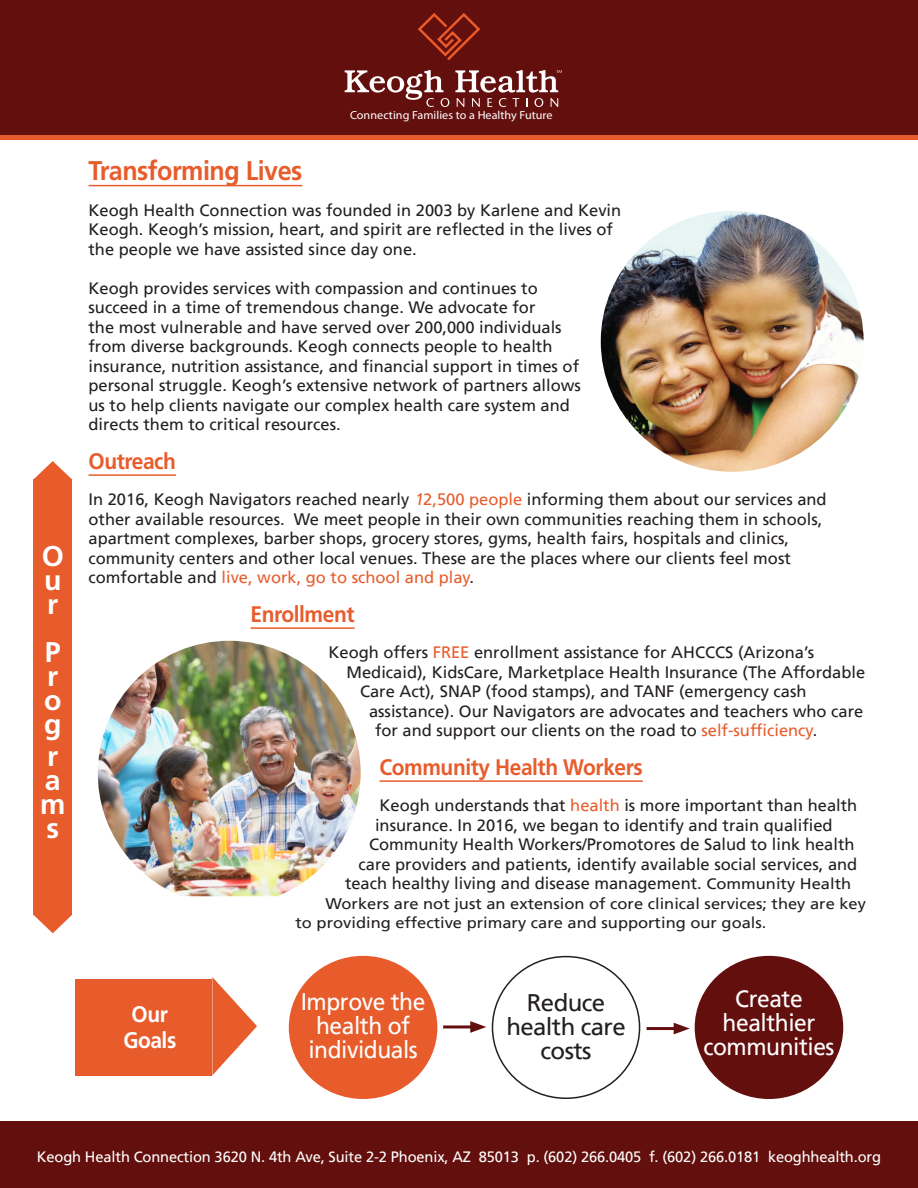
<style>
.page{position:relative;width:918px;height:1188px;background:#fff}
.page>*{position:absolute;margin:0;border:0;box-sizing:border-box;transform-origin:0 0}
.t1{font:700 28.5px "Frutiger LT Std";color:#fff}
.t2{font:700 27px "Frutiger LT Std";letter-spacing:-.02em;color:#e85c2c;scale:.93 1}
.t3{font:24px/24px "Frutiger LT";letter-spacing:-.02em;color:#fff;text-align:center;scale:.95 1}
.t4{font:24px/24px "Frutiger LT";letter-spacing:-.025em;color:#231f20;text-align:center}
.Paragraph_Style_1{font:700 22.5px "Frutiger LT Std";letter-spacing:-.02em;color:#e85c2c;scale:.93 1}
.no-hyphen{font:700 22.5px "Frutiger LT Std";letter-spacing:-.02em;color:#e85c2c;scale:.93 1}
.t5{font:700 22.5px "Frutiger LT Std";letter-spacing:-.02em;color:#fff;scale:.93 1}
.no-hyphen-2{font:16.5px/19.5px "Frutiger LT";color:#231f20}
.Paragraph_Style_1-2{font:16.5px "Frutiger LT";color:#231f20}
.Paragraph_Style_1-3{font:15.3px/19.5px "Frutiger LT";color:#231f20;scale:1.08 1}
.t6{font:15px "Frutiger LT";letter-spacing:-.01em;color:#fff}
.t7{font:11.7px "Myriad Pro";letter-spacing:.005em;color:#fff;scale:1.04 1}
.s1{font-style:italic;color:#e85c2c}
.s2{color:#e85c2c}
.s3{font-size:15.3px}
</style>
<div class="page">
<div style="left:0;top:1122px;width:918px;height:66px;background:#630f0d"></div>
<div style="left:0;top:126px;width:918px;height:14px;background:#e85c2c"></div>
<div style="left:0;top:0;width:918px;height:135px;background:#630f0d"></div>
<svg style="left:418px;top:13px;width:63px;height:48px"></svg>
<svg style="left:345px;top:70px;width:104px;height:37px"></svg>
<svg style="left:455px;top:70px;width:107px;height:37px"></svg>
<hr style="left:89px;top:185px;width:213px;height:1px;background:#e85c2c">
<hr style="left:89px;top:474px;width:87px;height:2px;background:#e85c2c">
<hr style="left:251px;top:627px;width:104px;height:2px;background:#e85c2c">
<hr style="left:380px;top:780px;width:263px;height:2px;background:#e85c2c">
<img style="left:601px;top:211px;width:263px;height:261px">
<img style="left:98px;top:641px;width:263px;height:255px">
<div style="left:289px;top:956px;width:148px;height:143px;background:#e85c2c;border-radius:50%"></div>
<div style="left:695px;top:956px;width:148px;height:143px;background:#630f0d;border-radius:50%"></div>
<div style="left:75px;top:979px;width:137px;height:96px;background:#e85c2c"></div>
<svg style="left:212px;top:977px;width:45px;height:98px"></svg>
<div style="left:33px;top:480px;width:39px;height:435px;background:#e85c2c"></div>
<svg style="left:33px;top:461px;width:39px;height:19px"></svg>
<svg style="left:33px;top:915px;width:39px;height:18px"></svg>
<hr style="left:443px;top:1025px;width:33px;height:3px;background:#630f0d">
<svg style="left:470px;top:1021px;width:16px;height:12px"></svg>
<hr style="left:647px;top:1027px;width:32px;height:3px;background:#630f0d">
<svg style="left:674px;top:1023px;width:16px;height:11px"></svg>
<p class="t1" style="left:42px;top:539px;width:24px">O</p>
<p class="t1" style="left:44px;top:563px;width:19px">u</p>
<p class="t1" style="left:47px;top:587px;width:13px">r</p>
<p class="t1" style="left:45px;top:635px;width:17px">P</p>
<p class="t1" style="left:47px;top:659px;width:13px">r</p>
<p class="t1" style="left:44px;top:683px;width:19px">o</p>
<p class="t1" style="left:44px;top:707px;width:19px">g</p>
<p class="t1" style="left:47px;top:739px;width:13px">r</p>
<p class="t1" style="left:45px;top:763px;width:17px">a</p>
<p class="t1" style="left:40px;top:787px;width:27px">m</p>
<p class="t1" style="left:46px;top:811px;width:14px">s</p>
<p class="t7" style="left:350px;top:108px;width:196px">Connecting Families to a Healthy Future</p>
<p class="t2" style="left:89px;top:154px;width:231px">Transforming Lives</p>
<p class="no-hyphen-2" style="left:89px;top:200px;width:534px">Keogh Health Connection was founded in 2003 by Karlene and Kevin<br>Keogh. Keogh’s mission, heart, and spirit are reflected in the lives of the people we have assisted since day one.</p>
<p class="no-hyphen-2" style="left:89px;top:278px;width:494px">Keogh provides services with compassion and continues to succeed in a time of tremendous change. We advocate for<br>the most vulnerable and have served over 200,000 individuals from diverse backgrounds. Keogh connects people to health insurance, nutrition assistance, and financial support in times of personal struggle. Keogh’s extensive network of partners allows us to help clients navigate our complex health care system and directs them to critical resources.</p>
<p class="no-hyphen" style="left:89px;top:448px;width:95px">Outreach</p>
<p class="no-hyphen-2" style="left:89px;top:490px;width:740px">In 2016, Keogh Navigators reached nearly <span class="s1">1</span><span class="s2">2,500 people</span> informing them about our services and other available resources. We meet people in their own communities reaching them in schools, apartment complexes, barber shops, grocery stores, gyms, health fairs, hospitals and clinics, community centers and other local venues. These are the places where our clients feel most comfortable and <span class="s2">live, work, go to school and play</span>.</p>
<p class="no-hyphen" style="left:251px;top:601px;width:113px">Enrollment</p>
<p class="Paragraph_Style_1-2" style="left:329px;top:643px;width:487px">Keogh offers <span class="s2">FREE</span> enrollment assistance for AHCCCS (Arizona’s</p>
<p class="Paragraph_Style_1-2" style="left:347px;top:662px;width:520px">Medicaid), KidsCare, Marketplace Health Insurance (The Affordable</p>
<p class="Paragraph_Style_1-2" style="left:360px;top:682px;width:448px">Care Act), SNAP (food stamps), and TANF (emergency cash</p>
<p class="Paragraph_Style_1-2" style="left:369px;top:701px;width:496px">assistance). Our Navigators are advocates and teachers who care</p>
<p class="Paragraph_Style_1-2" style="left:375px;top:721px;width:444px">for and support our clients on the road to <span class="s2">self-sufficiency</span>.</p>
<p class="Paragraph_Style_1" style="left:380px;top:754px;width:285px">Community Health Workers</p>
<p class="Paragraph_Style_1-2" style="left:380px;top:796px;width:479px">Keogh understands that <span class="s2">health</span> is more important than health</p>
<p class="Paragraph_Style_1-2" style="left:375px;top:815px;width:459px">insurance. In 2016, we began to identify and train qualified</p>
<p class="Paragraph_Style_1-2" style="left:369px;top:835px;width:487px">Community Health Workers/Promotores de Salud to link health</p>
<p class="Paragraph_Style_1-2" style="left:359px;top:854px;width:500px">care providers and patients, identify available social services, and</p>
<p class="Paragraph_Style_1-2" style="left:345px;top:874px;width:508px">teach healthy living and disease management. <span class="s3">Community Health</span></p>
<p class="Paragraph_Style_1-3" style="left:296px;top:894px;width:530px;text-indent:30px">Workers are not just an extension of core clinical services; they are key to providing effective primary care and supporting our goals.</p>
<p class="t5" style="left:132px;top:1001px;width:41px">Our</p>
<p class="t5" style="left:123px;top:1027px;width:58px">Goals</p>
<p class="t3" style="left:301px;top:990px;width:133px">Improve the health of individuals</p>
<p class="t4" style="left:506px;top:990px;width:121px">Reduce health care costs</p>
<p class="t3" style="left:703px;top:987px;width:139px">Create healthier communities</p>
<p class="t6" style="left:37px;top:1148px;width:846px">Keogh Health Connection 3620 N. 4th Ave, Suite 2-2 Phoenix, AZ 85013 p. (602) 266.0405 f. (602) 266.0181 keoghhealth.org</p>
</div>
